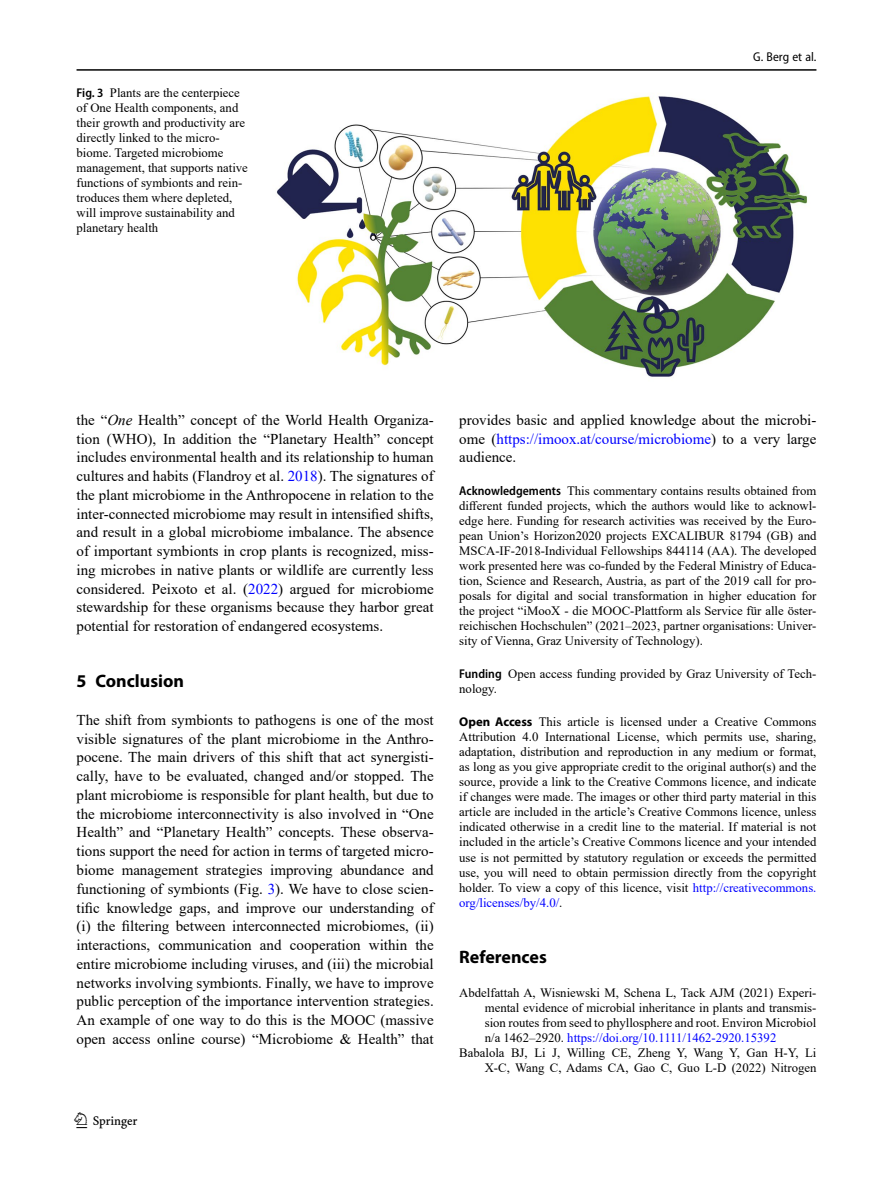
<style>
.page{position:relative;width:893px;height:1187px;background:#fff}
.page>*{position:absolute;margin:0;border:0;box-sizing:border-box;transform-origin:0 0}
.t1{font:22.5px "Springnew";color:#000}
.Head_1{font:700 18px "Myriad Pro";color:#000}
.Literatur_Heading{font:700 18px "Myriad Pro";color:#000}
.Body_Text{font:15px/18.8px "Times New Roman";color:#000;text-align:justify}
.Open_Access{font:12.75px/15px "Times New Roman";color:#000;text-align:justify}
.Acknowledgements{font:12.75px/15px "Times New Roman";color:#000;text-align:justify}
.Literatur_Entry{font:12.75px/15px "Times New Roman";color:#000;text-align:justify}
.Figure_Caption_Side{font:12.75px/15px "Times New Roman";color:#000}
.Funding{font:12.75px/15px "Times New Roman";color:#000}
.t2{font:semi-condensed 12.75px "Myriad Pro";color:#000}
.s1{font-family:"Myriad Pro";font-weight:600;font-stretch:semi-condensed}
.s2{font-style:italic}
.s3{color:#00f}
.s4{font-family:"Myriad Pro";font-weight:700}
</style>
<div class="page">
<hr style="left:77px;top:69px;width:739px;height:2px;background:#000">
<img style="left:276px;top:96px;width:531px;height:281px">
<p class="Figure_Caption_Side" style="left:77px;top:84px;width:173px"><span class="s1">Fig. 3</span> Plants are the centerpiece of One Health components, and their growth and productivity are directly linked to the micro&shy;biome. Targeted microbiome management, that supports native functions of symbionts and rein&shy;troduces them where depleted, will improve sustainability and planetary health</p>
<p class="t2" style="left:753px;top:49px;width:65px">G. Berg et al.</p>
<p class="Body_Text" style="left:77px;top:410px;width:359px">the “<span class="s2">One</span> Health” concept of the World Health Organiza&shy;tion (WHO), In addition the “Planetary Health” concept includes environmental health and its relationship to human cultures and habits (Flandroy et al. <span class="s3">2018</span>). The signatures of the plant microbiome in the Anthropocene in relation to the inter-connected microbiome may result in intensified shifts, and result in a global microbiome imbalance. The absence of important symbionts in crop plants is recognized, miss&shy;ing microbes in native plants or wildlife are currently less considered. Peixoto et al. (<span class="s3">2022</span>) argued for microbiome stewardship for these organisms because they harbor great potential for restoration of endangered ecosystems.</p>
<p class="Head_1" style="left:77px;top:669px;width:109px">5 Conclusion</p>
<p class="Body_Text" style="left:77px;top:710px;width:359px">The shift from symbionts to pathogens is one of the most visible signatures of the plant microbiome in the Anthro&shy;pocene. The main drivers of this shift that act synergisti&shy;cally, have to be evaluated, changed and/or stopped. The plant microbiome is responsible for plant health, but due to the microbiome interconnectivity is also involved in “One Health” and “Planetary Health” concepts. These observa&shy;tions support the need for action in terms of targeted micro&shy;biome management strategies improving abundance and functioning of symbionts (Fig. <span class="s3">3</span>). We have to close scien&shy;tific knowledge gaps, and improve our understanding of (i) the filtering between interconnected microbiomes, (ii) interactions, communication and cooperation within the entire microbiome including viruses, and (iii) the microbial networks involving symbionts. Finally, we have to improve public perception of the importance intervention strategies.<br>An example of one way to do this is the MOOC (massive open access online course) “Microbiome &amp; Health” that</p>
<h1 class="t1" style="left:77px;top:1107px;width:63px">1 3</h1>
<p class="Body_Text" style="left:459px;top:410px;width:359px">provides basic and applied knowledge about the microbi&shy;ome (<span class="s3">https://imoox.at/course/microbiome</span>) to a very large audience.</p>
<p class="Acknowledgements" style="left:459px;top:483px;width:359px"><span class="s1">Acknowledgements</span> This commentary contains results obtained from different funded projects, which the authors would like to acknowl&shy;edge here. Funding for research activities was received by the Euro&shy;pean Union’s Horizon2020 projects EXCALIBUR 81794 (GB) and MSCA-IF-2018-Individual Fellowships 844114 (AA). The developed work presented here was co-funded by the Federal Ministry of Educa&shy;tion, Science and Research, Austria, as part of the 2019 call for pro&shy;posals for digital and social transformation in higher education for the project “iMooX - die MOOC-Plattform als Service für alle öster&shy;reichischen Hochschulen” (2021–2023, partner organisations: Univer&shy;sity of Vienna, Graz University of Technology).</p>
<p class="Funding" style="left:459px;top:666px;width:359px"><span class="s1">Funding</span> Open access funding provided by Graz University of Tech&shy;nology.</p>
<p class="Open_Access" style="left:459px;top:714px;width:359px"><span class="s4">Open Access</span> This article is licensed under a Creative Commons Attribution 4.0 International License, which permits use, sharing, adaptation, distribution and reproduction in any medium or format, as long as you give appropriate credit to the original author(s) and the source, provide a link to the Creative Commons licence, and indicate if changes were made. The images or other third party material in this article are included in the article’s Creative Commons licence, unless indicated otherwise in a credit line to the material. If material is not included in the article’s Creative Commons licence and your intended use is not permitted by statutory regulation or exceeds the permitted use, you will need to obtain permission directly from the copyright holder. To view a copy of this licence, visit <span class="s3">http://creativecommons. org/licenses/by/4.0/</span>.</p>
<p class="Literatur_Heading" style="left:459px;top:944px;width:89px">References</p>
<p class="Literatur_Entry" style="left:485px;top:984px;width:333px;text-indent:-26px">Abdelfattah A, Wisniewski M, Schena L, Tack AJM (2021) Experi&shy;mental evidence of microbial inheritance in plants and transmis&shy;sion routes from seed to phyllosphere and root. Environ Microbiol n/a 1462–2920. <span class="s3">https://doi.org/10.1111/1462-2920.15392</span></p>
<p class="Literatur_Entry" style="left:459px;top:1044px;width:359px;text-align:right">Babalola BJ, Li J, Willing CE, Zheng Y, Wang Y, Gan H-Y, Li<br>X-C, Wang C, Adams CA, Gao C, Guo L-D (2022) Nitrogen</p>
</div>
